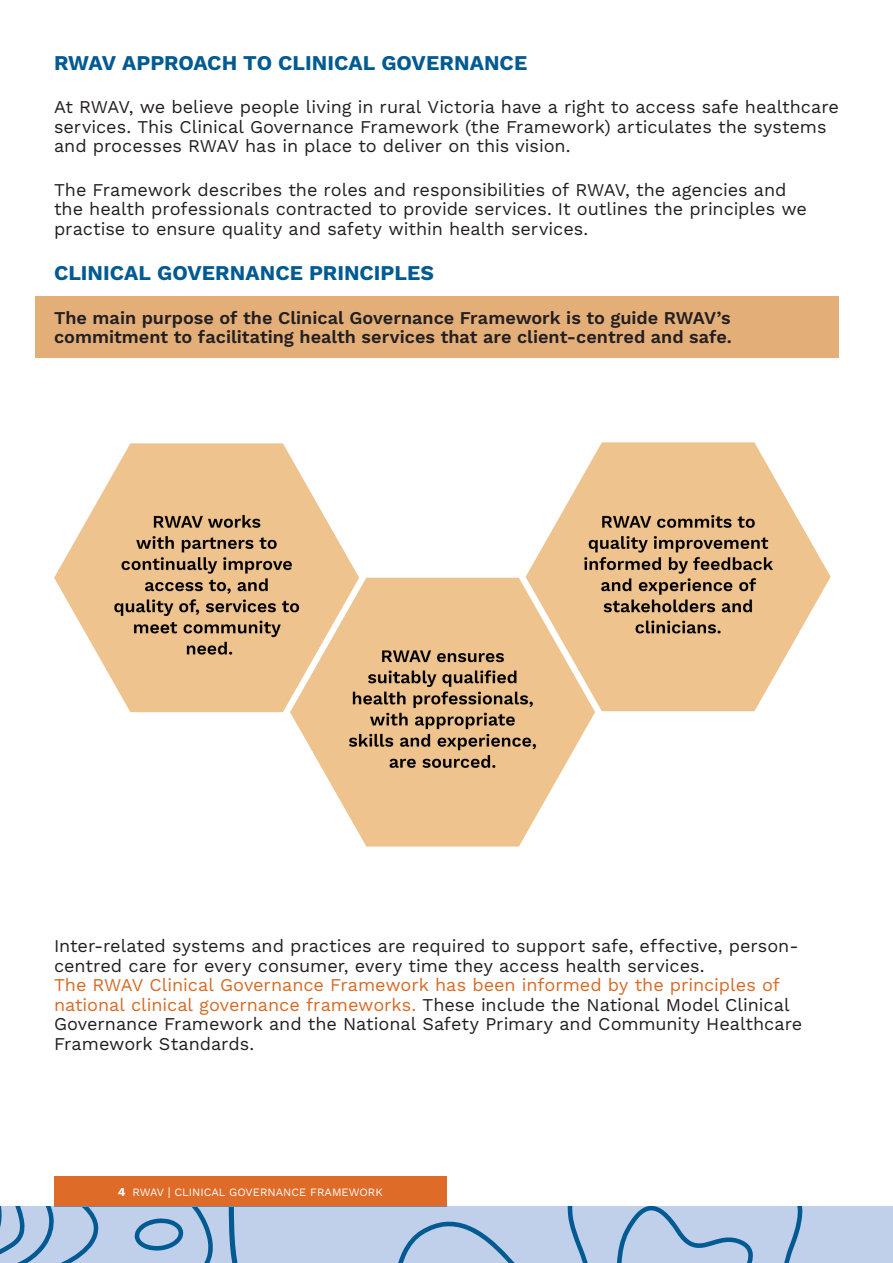
<style>
.page{position:relative;width:893px;height:1263px;background:#fff}
.page>*{position:absolute;margin:0;border:0;box-sizing:border-box;transform-origin:0 0}
.Bodycopy{font:700 21px "Work Sans";color:#015a92}
.Bodycopy-2{font:18px/19.5px "Work Sans";letter-spacing:-.005em;color:#231f20}
.Bodycopy-3{font:600 18px/19.5px "Work Sans";color:#231f20}
.t1{font:11.25px "Work Sans";color:#fff}
.s1{color:#d66b26}
.s2{font-weight:700;font-size:12px}
.s3{font-size:12px}
</style>
<div class="page">
<div style="left:54px;top:1176px;width:392px;height:31px;background:#de6b27"></div>
<svg style="left:0;top:1207px;width:353px;height:56px;fill:#c1d0ea"></svg>
<svg style="left:353px;top:1207px;width:540px;height:56px"></svg>
<div style="left:35px;top:296px;width:804px;height:62px;background:#e4ae79"></div>
<img style="left:54px;top:442px;width:777px;height:405px">
<p class="Bodycopy" style="left:54px;top:51px;width:475px">RWAV APPROACH TO CLINICAL GOVERNANCE</p>
<p class="Bodycopy-2" style="left:54px;top:98px;width:786px">At RWAV, we believe people living in rural Victoria have a right to access safe healthcare services. This Clinical Governance Framework (the Framework) articulates the systems and processes RWAV has in place to deliver on this vision.</p>
<p class="Bodycopy-2" style="left:54px;top:181px;width:754px">The Framework describes the roles and responsibilities of RWAV, the agencies and the health professionals contracted to provide services. It outlines the principles we practise to ensure quality and safety within health services.</p>
<p class="Bodycopy" style="left:54px;top:261px;width:382px">CLINICAL GOVERNANCE PRINCIPLES</p>
<p class="Bodycopy-3" style="left:54px;top:308px;width:679px">The main purpose of the Clinical Governance Framework is to guide RWAV’s commitment to facilitating health services that are client-centred and safe.</p>
<p class="Bodycopy-2" style="left:54px;top:937px;width:750px">Inter-related systems and practices are required to support safe, effective, person&shy;centred care for every consumer, every time they access health services.<br><span class="s1">The RWAV Clinical Governance Framework has been informed by the principles of national clinical governance frameworks.</span> These include the National Model Clinical Governance Framework and the National Safety Primary and Community Healthcare Framework Standards.</p>
<p class="t1" style="left:118px;top:1186px;width:266px"><span class="s2">4</span> RWAV <span class="s3">|</span> CLINICAL GOVERNANCE FRAMEWORK</p>
</div>
